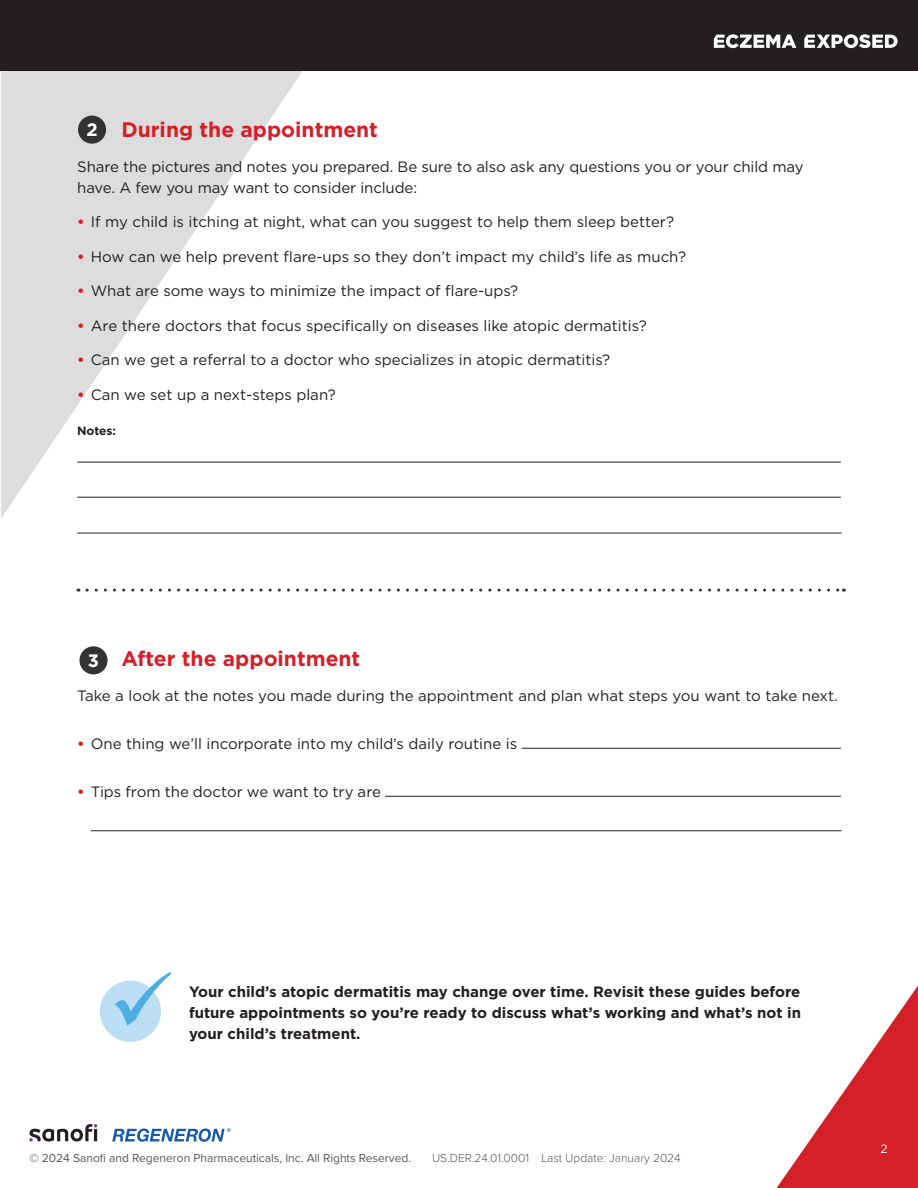
<style>
.page{position:relative;width:918px;height:1188px;background:#fff}
.page>*{position:absolute;margin:0;border:0;box-sizing:border-box;transform-origin:0 0}
.subhead{font:700 21px "Gotham";color:#d32029}
.t1{font:700 18px "Gotham";color:#fff}
.body{font:15px/21px "Gotham";color:#231f20}
.body-2{font:700 15px/21px "Gotham";color:#231f20;text-align:justify}
.t2{font:12px "Proxima Nova";color:#57585a}
.t3{font:300 12px "Proxima Nova";color:#57585a}
.bullet_list{font:700 12px "Gotham";letter-spacing:-.01em;color:#231f20}
.t4{font:12px "Gotham";color:#fff}
.s1{font-weight:700;color:#d32026}
</style>
<div class="page">
<svg style="left:776px;top:985px;width:142px;height:203px"></svg>
<svg style="left:1px;top:71px;width:349px;height:447px"></svg>
<div style="left:0;top:0;width:918px;height:71px;background:#231f20"></div>
<svg style="left:714px;top:34px;width:82px;height:14px"></svg>
<svg style="left:804px;top:34px;width:94px;height:14px"></svg>
<svg style="left:112px;top:1128px;width:119px;height:14px"></svg>
<div style="left:78px;top:116px;width:28px;height:28px;background:#323332;border-radius:50%"></div>
<svg style="left:87px;top:589px;width:757px;height:3px"></svg>
<div style="left:79px;top:646px;width:29px;height:28px;background:#323332;border-radius:50%"></div>
<svg style="left:29px;top:1124px;width:68px;height:18px"></svg>
<hr style="left:77px;top:462px;width:764px;height:1px;background:#231f20">
<hr style="left:77px;top:497px;width:764px;height:1px;background:#231f20">
<hr style="left:77px;top:533px;width:765px;height:1px;background:#231f20">
<div style="left:100px;top:981px;width:61px;height:61px;background:#bcdef4;border-radius:50%"></div>
<svg style="left:115px;top:972px;width:56px;height:54px"></svg>
<hr style="left:522px;top:748px;width:319px;height:1px;background:#231f20">
<hr style="left:385px;top:796px;width:456px;height:1px;background:#231f20">
<hr style="left:91px;top:830px;width:751px;height:1px;background:#231f20">
<p class="t1" style="left:86px;top:117px;width:13px">2</p>
<p class="subhead" style="left:121px;top:116px;width:258px">During the appointment</p>
<p class="body" style="left:77px;top:156px;width:728px">Share the pictures and notes you prepared. Be sure to also ask any questions you or your child may have. A few you may want to consider include:</p>
<p class="body" style="left:77px;top:211px;width:598px"><span class="s1">•</span> If my child is itching at night, what can you suggest to help them sleep better?</p>
<p class="body" style="left:77px;top:246px;width:610px"><span class="s1">•</span> How can we help prevent flare-ups so they don’t impact my child’s life as much?</p>
<p class="body" style="left:77px;top:280px;width:443px"><span class="s1">•</span> What are some ways to minimize the impact of flare-ups?</p>
<p class="body" style="left:77px;top:315px;width:571px"><span class="s1">•</span> Are there doctors that focus specifically on diseases like atopic dermatitis?</p>
<p class="body" style="left:77px;top:349px;width:535px"><span class="s1">•</span> Can we get a referral to a doctor who specializes in atopic dermatitis?</p>
<p class="body" style="left:77px;top:384px;width:260px"><span class="s1">•</span> Can we set up a next-steps plan?</p>
<p class="bullet_list" style="left:77px;top:423px;width:40px">Notes:</p>
<p class="subhead" style="left:121px;top:645px;width:241px">After the appointment</p>
<p class="body" style="left:77px;top:685px;width:762px">Take a look at the notes you made during the appointment and plan what steps you want to take next.</p>
<p class="body" style="left:77px;top:733px;width:441px"><span class="s1">•</span> One thing we’ll incorporate into my child’s daily routine is</p>
<p class="body" style="left:77px;top:781px;width:305px"><span class="s1">•</span> Tips from the doctor we want to try are</p>
<p class="t1" style="left:88px;top:648px;width:13px">3</p>
<p class="body-2" style="left:189px;top:981px;width:614px">Your child’s atopic dermatitis may change over time. Revisit these guides before future appointments so you’re ready to discuss what’s working and what’s not in your child’s treatment.</p>
<p class="t2" style="left:29px;top:1151px;width:383px">© 2024 Sanofi and Regeneron Pharmaceuticals, Inc. All Rights Reserved.</p>
<p class="t3" style="left:432px;top:1151px;width:250px">US.DER.24.01.0001 Last Update: January 2024</p>
<p class="t4" style="left:881px;top:1141px;width:9px">2</p>
</div>
